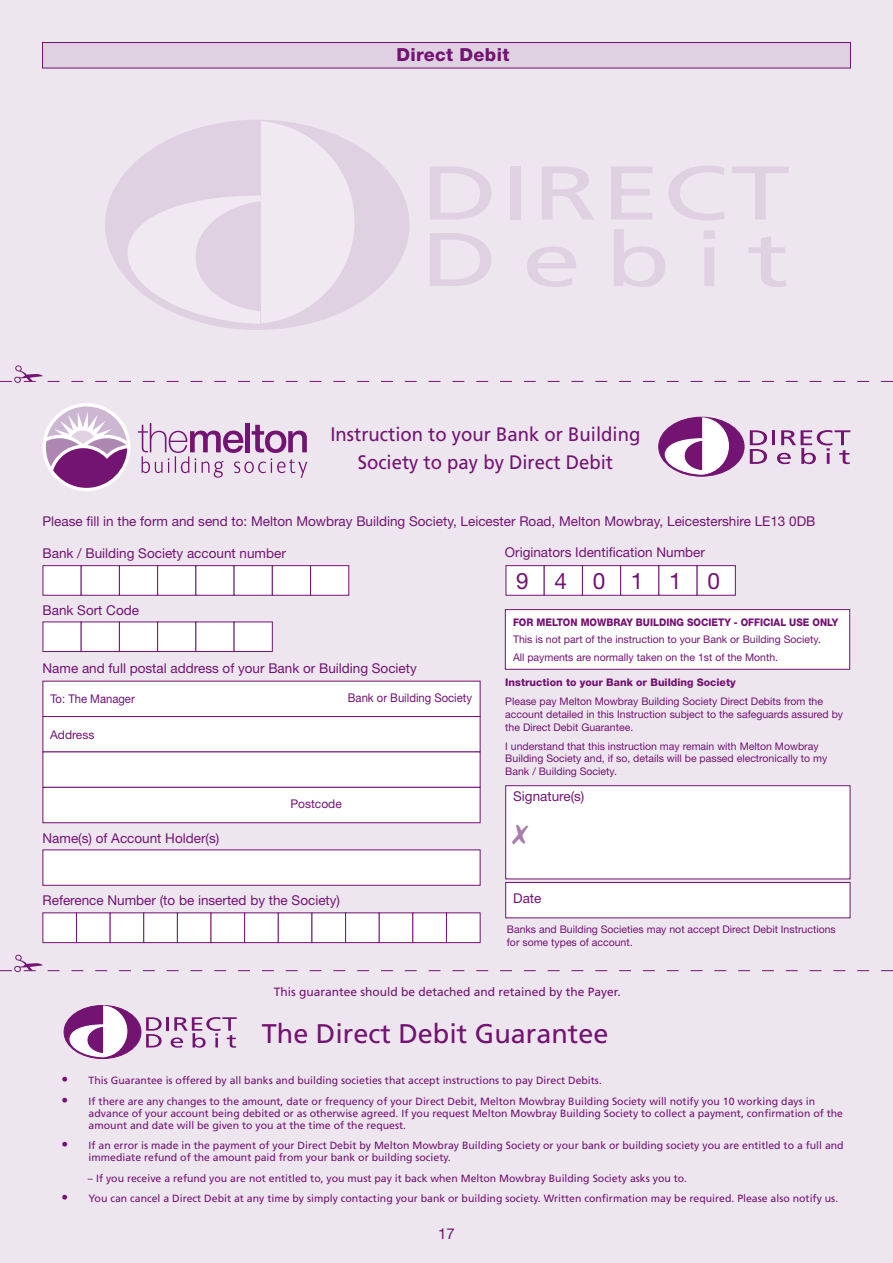
<style>
.page{position:relative;width:893px;height:1263px;background:#ede6ef}
.page>*{position:absolute;margin:0;border:0;box-sizing:border-box;transform-origin:0 0}
.t1{font:28.5px "Arial Unicode MS";color:#a77dab}
.t2{font:27px "Frutiger";color:#731372}
.t3{font:22.65px "Helvetica Neue";letter-spacing:1.135em;color:#731372}
.t4{font:19.5px/28.5px "Frutiger";color:#731372;text-align:center;scale:.95 1}
.t5{font:800 18px "Helvetica Neue";letter-spacing:.02em;color:#731372}
.t6{font:15px "Helvetica Neue";color:#731372}
.t7{font:13.5px "Helvetica Neue";color:#731372}
.t8{font:12px "Frutiger";color:#731372}
.t9{font:12px "Helvetica Neue";color:#731372;scale:.94 1}
.t10{font:12px "Helvetica Neue";color:#731372}
.t11{font:10.5px/12px "Frutiger";color:#731372}
.t12{font:10.5px/12.6px "Helvetica Neue";color:#731372}
.t13{font:800 10.5px "Helvetica Neue";color:#731372;scale:.92 1}
.t14{font:800 10.5px "Helvetica Neue";color:#731372}
.s1{font-family:"Helvetica Neue";font-size:13.5px}
</style>
<div class="page">
<div style="left:43px;top:43px;width:807px;height:25px;background:#dfd0e2"></div>
<div style="left:42px;top:42px;width:809px;height:26px;border:1px solid #731372"></div>
<svg style="left:0;top:365px;width:893px;height:18px"></svg>
<svg style="left:0;top:955px;width:893px;height:17px"></svg>
<div style="left:659px;top:417px;width:85px;height:59px;background:#731372;border-radius:50%"></div>
<svg style="left:665px;top:417px;width:64px;height:58px"></svg>
<svg style="left:750px;top:430px;width:17px;height:34px"></svg>
<hr style="left:772px;top:430px;width:3px;height:15px;background:#731372">
<svg style="left:777px;top:430px;width:73px;height:34px"></svg>
<div style="left:64px;top:1005px;width:77px;height:53px;background:#731372;border-radius:50%"></div>
<div style="left:64px;top:1005px;width:77px;height:54px;border:1px solid #731372;border-radius:50%"></div>
<svg style="left:69px;top:1005px;width:58px;height:52px"></svg>
<svg style="left:146px;top:1017px;width:16px;height:30px"></svg>
<hr style="left:166px;top:1017px;width:3px;height:14px;background:#731372">
<svg style="left:171px;top:1017px;width:66px;height:31px"></svg>
<svg style="left:42px;top:621px;width:231px;height:31px;background:#f1e8f1"></svg>
<svg style="left:42px;top:565px;width:308px;height:31px;background:#f1e8f1"></svg>
<svg style="left:42px;top:912px;width:439px;height:31px;background:#f1e8f1"></svg>
<svg style="left:505px;top:565px;width:231px;height:31px;background:#f1e7f1"></svg>
<div style="left:505px;top:609px;width:345px;height:61px;background:#fff;border:1px solid #731372"></div>
<svg style="left:505px;top:785px;width:346px;height:133px;background:#f9f6f9"></svg>
<svg style="left:42px;top:680px;width:439px;height:143px;background:#f9f5f9"></svg>
<svg style="left:42px;top:849px;width:439px;height:37px;background:#f6f0f6"></svg>
<div style="left:43px;top:403px;width:88px;height:88px;background:#fff;border-radius:50%"></div>
<svg style="left:46px;top:406px;width:81px;height:82px"></svg>
<svg style="left:138px;top:423px;width:169px;height:55px"></svg>
<div style="left:105px;top:120px;width:304px;height:210px;background:#dfd0e2;border-radius:50%"></div>
<svg style="left:127px;top:121px;width:228px;height:203px"></svg>
<svg style="left:430px;top:233px;width:61px;height:53px"></svg>
<svg style="left:527px;top:246px;width:49px;height:41px"></svg>
<svg style="left:614px;top:229px;width:51px;height:58px"></svg>
<svg style="left:704px;top:231px;width:11px;height:55px"></svg>
<svg style="left:749px;top:236px;width:37px;height:51px"></svg>
<svg style="left:430px;top:166px;width:61px;height:54px"></svg>
<div style="left:510px;top:166px;width:11px;height:54px;background:#dfd0e2"></div>
<svg style="left:542px;top:166px;width:52px;height:54px"></svg>
<svg style="left:611px;top:166px;width:41px;height:54px"></svg>
<svg style="left:668px;top:166px;width:57px;height:54px"></svg>
<svg style="left:732px;top:166px;width:57px;height:54px"></svg>
<h3 class="t5" style="left:396px;top:44px;width:114px">Direct Debit</h3>
<h3 class="t4" style="left:330px;top:420px;width:328px">Instruction to your Bank or Building<br>Society to pay by Direct Debit</h3>
<p class="t7" style="left:43px;top:513px;width:774px">Please fill in the form and send to: Melton Mowbray Building Society, Leicester Road, Melton Mowbray, Leicestershire LE13 0DB</p>
<p class="t7" style="left:43px;top:545px;width:245px">Bank / Building Society account number</p>
<p class="t7" style="left:505px;top:544px;width:202px">Originators Identification Number</p>
<p class="t7" style="left:43px;top:602px;width:98px">Bank Sort Code</p>
<p class="t7" style="left:43px;top:660px;width:376px">Name and full postal address of your Bank or Building Society</p>
<p class="t9" style="left:50px;top:692px;width:91px">To: The Manager</p>
<p class="t10" style="left:50px;top:728px;width:46px">Address</p>
<p class="t7" style="left:43px;top:830px;width:178px">Name(s) of Account Holder(s)</p>
<p class="t9" style="left:348px;top:690px;width:134px">Bank or Building Society</p>
<p class="t10" style="left:290px;top:796px;width:53px">Postcode</p>
<p class="t7" style="left:43px;top:892px;width:299px">Reference Number (to be inserted by the Society)</p>
<h3 class="t3" style="left:516px;top:568px;width:205px">940110</h3>
<p class="t13" style="left:513px;top:616px;width:355px">FOR MELTON MOWBRAY BUILDING SOCIETY - OFFICIAL USE ONLY</p>
<p class="t12" style="left:513px;top:631px;width:309px;line-height:17.7px">This is not part of the instruction to your Bank or Building Society.<br>All payments are normally taken on the 1st of the Month.</p>
<p class="t14" style="left:505px;top:676px;width:232px">Instruction to your Bank or Building Society</p>
<p class="t12" style="left:505px;top:695px;width:339px">Please pay Melton Mowbray Building Society Direct Debits from the account detailed in this Instruction subject to the safeguards assured by the Direct Debit Guarantee.</p>
<p class="t12" style="left:505px;top:739px;width:324px">I understand that this instruction may remain with Melton Mowbray<br>Building Society and, if so, details will be passed electronically to my<br>Bank / Building Society.</p>
<p class="t7" style="left:513px;top:788px;width:73px">Signature(s)</p>
<h1 class="t1" style="left:512px;top:812px;width:18px">✗</h1>
<p class="t7" style="left:513px;top:890px;width:30px">Date</p>
<p class="t12" style="left:507px;top:923px;width:330px">Banks and Building Societies may not accept Direct Debit Instructions for some types of account.</p>
<p class="t8" style="left:274px;top:984px;width:349px">This guarantee should be detached and retained by the Payer.</p>
<h2 class="t2" style="left:262px;top:1018px;width:348px">The Direct Debit Guarantee</h2>
<p class="t11" style="left:62px;top:1074px;width:542px"><span class="s1">•</span> This Guarantee is offered by all banks and building societies that accept instructions to pay Direct Debits.</p>
<p class="t11" style="left:89px;top:1095px;width:756px;text-indent:-27px"><span class="s1">•</span> If there are any changes to the amount, date or frequency of your Direct Debit, Melton Mowbray Building Society will notify you 10 working days in advance of your account being debited or as otherwise agreed. If you request Melton Mowbray Building Society to collect a payment, confirmation of the amount and date will be given to you at the time of the request.</p>
<p class="t11" style="left:89px;top:1139px;width:756px;text-indent:-27px"><span class="s1">•</span> If an error is made in the payment of your Direct Debit by Melton Mowbray Building Society or your bank or building society you are entitled to a full and immediate refund of the amount paid from your bank or building society.</p>
<p class="t11" style="left:88px;top:1172px;width:601px">– If you receive a refund you are not entitled to, you must pay it back when Melton Mowbray Building Society asks you to.</p>
<p class="t11" style="left:62px;top:1192px;width:778px"><span class="s1">•</span> You can cancel a Direct Debit at any time by simply contacting your bank or building society. Written confirmation may be required. Please also notify us.</p>
<h3 class="t6" style="left:438px;top:1224px;width:18px">17</h3>
</div>
